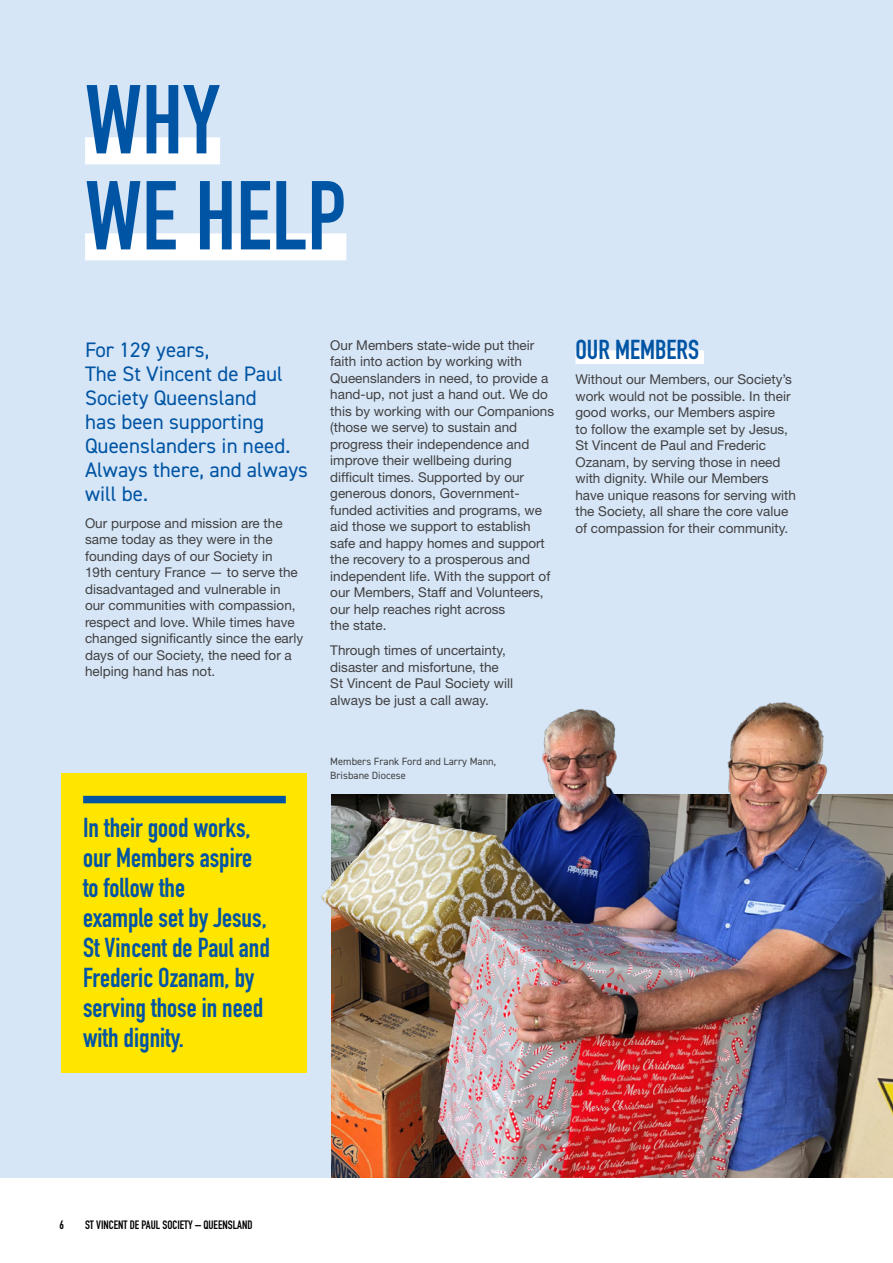
<style>
.page{position:relative;width:893px;height:1263px;background:#fff}
.page>*{position:absolute;margin:0;border:0;box-sizing:border-box;transform-origin:0 0}
.t1{font:700 96px/96px "DIN Condensed";color:#0054a4}
.t2{font:700 27px/30px "DIN Condensed";color:#0054a4}
.t3{font:21px/24px "DIN2014";color:#0054a4}
.t4{font:13.5px/16.5px "Helvetica Neue LT Std";color:#414042}
.t5{font:700 12px "DIN Condensed";color:#000}
.t6{font:10.5px/13.5px "DIN2014";color:#414042}
</style>
<div class="page">
<div style="left:0;top:0;width:893px;height:1178px;background:#d6e6f6"></div>
<div style="left:575px;top:350px;width:129px;height:14px;background:#fff"></div>
<div style="left:85px;top:137px;width:135px;height:27px;background:#fff"></div>
<div style="left:85px;top:233px;width:261px;height:27px;background:#fff"></div>
<img style="left:332px;top:1108px;width:561px;height:70px">
<img style="left:321px;top:702px;width:572px;height:406px">
<div style="left:62px;top:773px;width:245px;height:300px;background:#ffe600"></div>
<div style="left:83px;top:796px;width:203px;height:7px;background:#0054a4"></div>
<h1 class="t1" style="left:85px;top:71px;width:263px">WHY<br>WE HELP</h1>
<h3 class="t3" style="left:85px;top:337px;width:224px">For 129 years,<br>The St Vincent de Paul<br>Society Queensland<br>has been supporting<br>Queenslanders in need.<br>Always there, and always will be.</h3>
<p class="t4" style="left:85px;top:514px;width:220px">Our purpose and mission are the same today as they were in the founding days of our Society in<br>19th century France — to serve the disadvantaged and vulnerable in our communities with compassion, respect and love. While times have changed significantly since the early days of our Society, the need for a helping hand has not.</p>
<h2 class="t2" style="left:83px;top:813px;width:188px">In their good works, our Members aspire to follow the<br>example set by Jesus,<br>St Vincent de Paul and<br>Frederic Ozanam, by serving those in need with dignity.</h2>
<p class="t4" style="left:330px;top:337px;width:225px">Our Members state-wide put their faith into action by working with<br>Queenslanders in need, to provide a hand-up, not just a hand out. We do this by working with our Companions (those we serve) to sustain and progress their independence and improve their wellbeing during difficult times. Supported by our generous donors, Government&shy;funded activities and programs, we aid those we support to establish safe and happy homes and support the recovery to a prosperous and independent life. With the support of our Members, Staff and Volunteers, our help reaches right across<br>the state.</p>
<p class="t4" style="left:330px;top:642px;width:184px">Through times of uncertainty, disaster and misfortune, the<br>St Vincent de Paul Society will always be just a call away.</p>
<p class="t6" style="left:330px;top:754px;width:167px">Members Frank Ford and Larry Mann,<br>Brisbane Diocese</p>
<h2 class="t2" style="left:575px;top:335px;width:125px">OUR MEMBERS</h2>
<p class="t4" style="left:575px;top:371px;width:222px">Without our Members, our Society’s work would not be possible. In their good works, our Members aspire<br>to follow the example set by Jesus, St Vincent de Paul and Frederic Ozanam, by serving those in need with dignity. While our Members have unique reasons for serving with the Society, all share the core value of compassion for their community.</p>
<p class="t5" style="left:60px;top:1216px;width:6px">6</p>
<p class="t5" style="left:85px;top:1216px;width:169px">ST VINCENT DE PAUL SOCIETY – QUEENSLAND</p>
</div>
